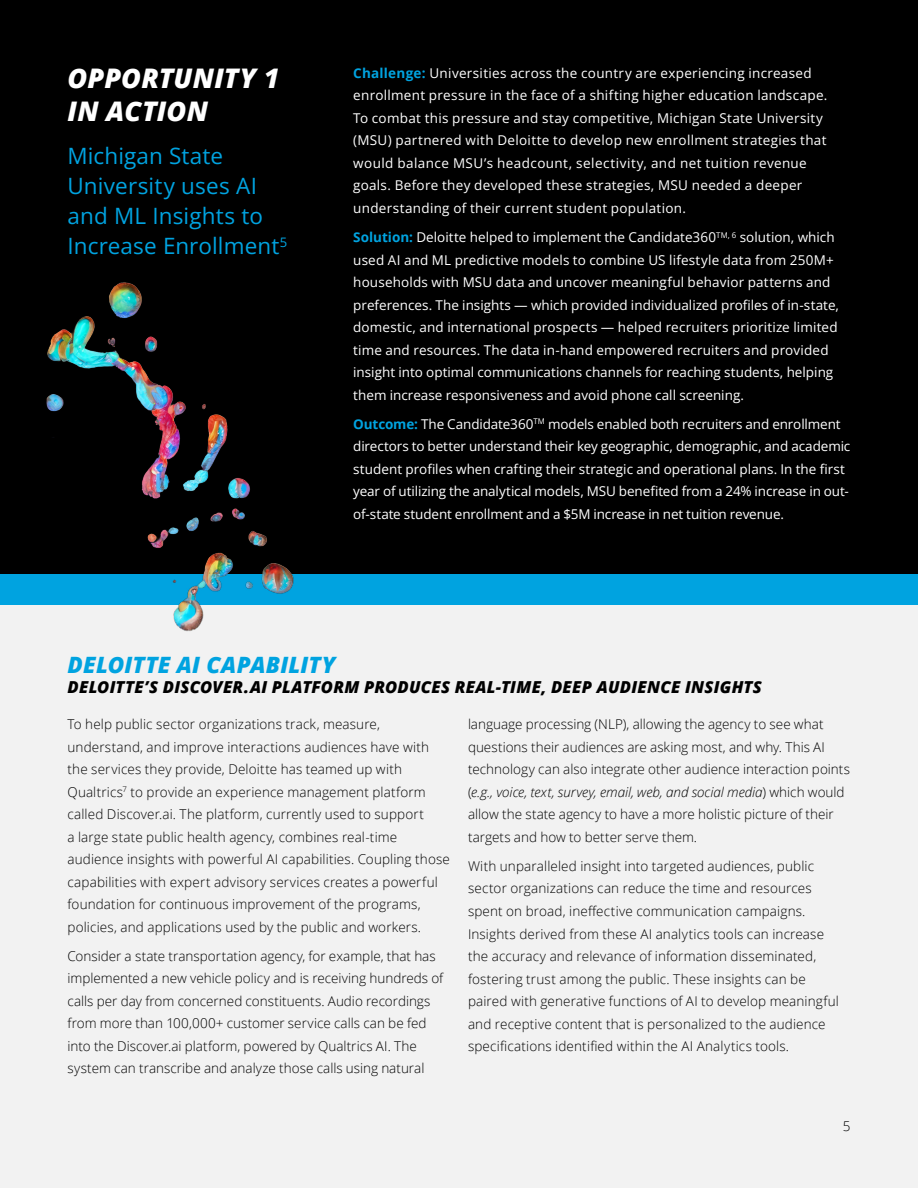
<style>
.page{position:relative;width:918px;height:1188px;background:#f2f2f2}
.page>*{position:absolute;margin:0;border:0;box-sizing:border-box;transform-origin:0 0}
.t1{font:italic 800 27px/32.4px "Open Sans";letter-spacing:.01em;color:#fff}
.t2{font:22.5px/30px "Open Sans";letter-spacing:.005em;color:#00a3e0}
.t3{font:italic 800 22.5px "Open Sans";letter-spacing:.01em;color:#00a3e0}
.t4{font:italic 800 16.5px "Open Sans";letter-spacing:.015em;color:#000}
.t5{font:300 13.5px/22.5px "Open Sans";letter-spacing:.01em;color:#000}
.t6{font:13.5px/22.5px "Open Sans";letter-spacing:.01em;color:#fff}
.s1{font-weight:700;color:#00a3e0}
.s2{font-style:italic}
</style>
<div class="page">
<div style="left:0;top:0;width:918px;height:605px;background:#000"></div>
<div style="left:0;top:575px;width:918px;height:30px;background:#00a3e0"></div>
<img style="left:0;top:282px;width:300px;height:350px">
<h1 class="t1" style="left:68px;top:61px;width:213px">OPPORTUNITY 1<br>IN ACTION</h1>
<h2 class="t2" style="left:68px;top:140px;width:221px">Michigan State<br>University uses AI and ML Insights to<br>Increase Enrollment<sup>5</sup></h2>
<p class="t6" style="left:353px;top:61px;width:476px"><span class="s1">Challenge:</span> Universities across the country are experiencing increased enrollment pressure in the face of a shifting higher education landscape.<br>To combat this pressure and stay competitive, Michigan State University (MSU) partnered with Deloitte to develop new enrollment strategies that would balance MSU’s headcount, selectivity, and net tuition revenue goals. Before they developed these strategies, MSU needed a deeper understanding of their current student population.</p>
<p class="t6" style="left:353px;top:226px;width:487px"><span class="s1">Solution:</span> Deloitte helped to implement the Candidate360<sup>TM,</sup> <sup>6</sup> solution, which used AI and ML predictive models to combine US lifestyle data from 250M+ households with MSU data and uncover meaningful behavior patterns and preferences. The insights — which provided individualized profiles of in-state, domestic, and international prospects — helped recruiters prioritize limited time and resources. The data in-hand empowered recruiters and provided insight into optimal communications channels for reaching students, helping them increase responsiveness and avoid phone call screening.</p>
<p class="t6" style="left:353px;top:412px;width:499px"><span class="s1">Outcome:</span> The Candidate360<sup>TM</sup> models enabled both recruiters and enrollment directors to better understand their key geographic, demographic, and academic student profiles when crafting their strategic and operational plans. In the first year of utilizing the analytical models, MSU benefited from a 24% increase in out&shy;of-state student enrollment and a $5M increase in net tuition revenue.</p>
<h2 class="t3" style="left:68px;top:648px;width:269px">DELOITTE AI CAPABILITY</h2>
<p class="t4" style="left:68px;top:675px;width:696px">DELOITTE’S DISCOVER.AI PLATFORM PRODUCES REAL-TIME, DEEP AUDIENCE INSIGHTS</p>
<p class="t5" style="left:67px;top:713px;width:384px">To help public sector organizations track, measure, understand, and improve interactions audiences have with the services they provide, Deloitte has teamed up with Qualtrics<sup>7</sup> to provide an experience management platform called Discover.ai. The platform, currently used to support<br>a large state public health agency, combines real-time audience insights with powerful AI capabilities. Coupling those capabilities with expert advisory services creates a powerful foundation for continuous improvement of the programs, policies, and applications used by the public and workers.</p>
<p class="t5" style="left:67px;top:944px;width:377px">Consider a state transportation agency, for example, that has implemented a new vehicle policy and is receiving hundreds of calls per day from concerned constituents. Audio recordings from more than 100,000+ customer service calls can be fed into the Discover.ai platform, powered by Qualtrics AI. The system can transcribe and analyze those calls using natural</p>
<p class="t5" style="left:468px;top:713px;width:384px">language processing (NLP), allowing the agency to see what questions their audiences are asking most, and why. This AI technology can also integrate other audience interaction points (<span class="s2">e.g., voice, text, survey, email, web, and social media</span>) which would allow the state agency to have a more holistic picture of their targets and how to better serve them.</p>
<p class="t5" style="left:468px;top:854px;width:373px">With unparalleled insight into targeted audiences, public sector organizations can reduce the time and resources spent on broad, ineffective communication campaigns.<br>Insights derived from these AI analytics tools can increase the accuracy and relevance of information disseminated, fostering trust among the public. These insights can be paired with generative functions of AI to develop meaningful and receptive content that is personalized to the audience specifications identified within the AI Analytics tools.</p>
<p class="t5" style="left:843px;top:1114px;width:9px">5</p>
</div>
